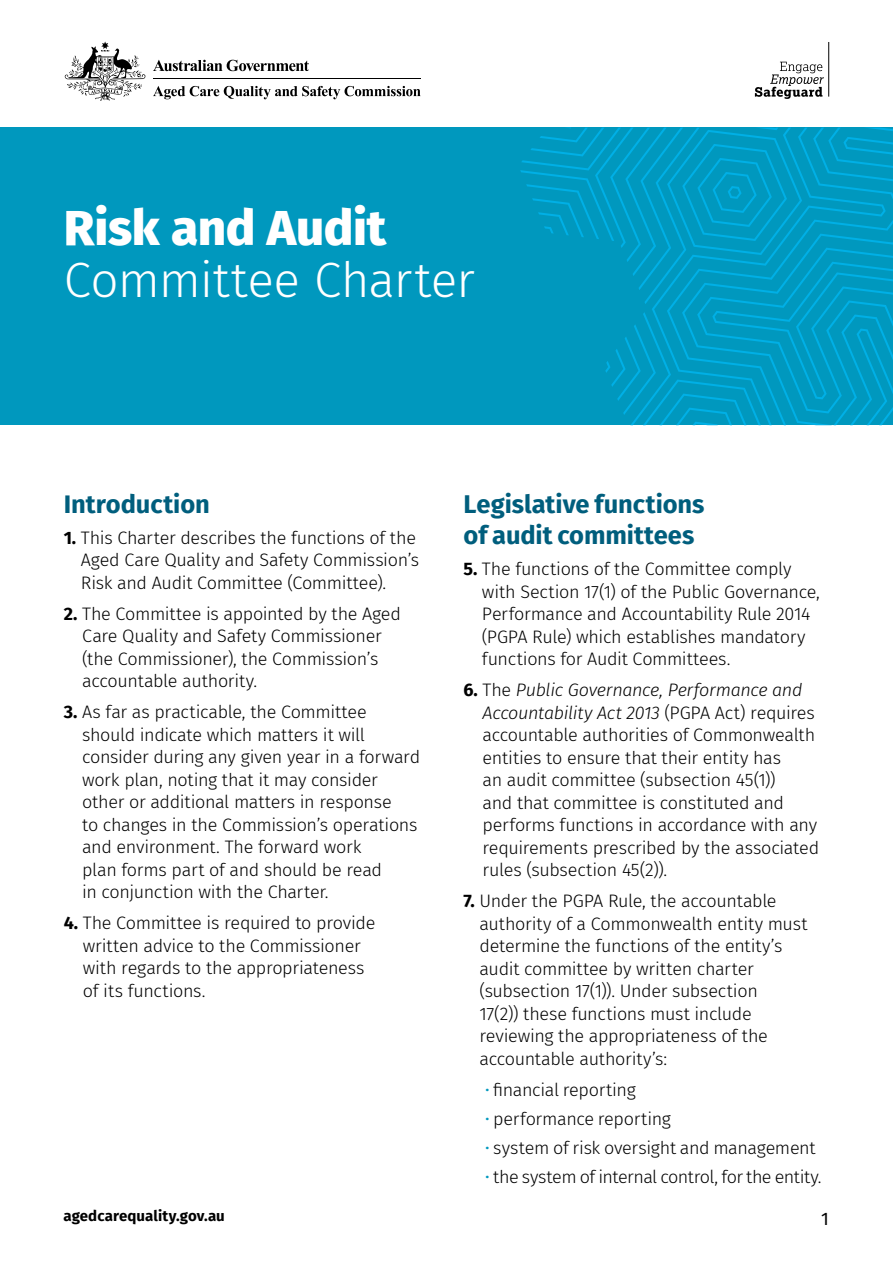
<style>
.page{position:relative;width:893px;height:1263px;background:#fff}
.page>*{position:absolute;margin:0;border:0;box-sizing:border-box;transform-origin:0 0}
.t1{font:300 49.5px "Fira Sans";letter-spacing:-.01em;color:#fff}
.t2{font:800 49.5px "Fira Sans";letter-spacing:-.005em;color:#fff}
.t3{font:700 25.5px/31.5px "Fira Sans";color:#005e7d}
.Body_Copy{font:300 18px/22.5px "Fira Sans";letter-spacing:-.02em;color:#000}
.t4{font:18px "Fira Sans";color:#000}
.t5{font:700 15px "Fira Sans";letter-spacing:.005em;color:#000}
.s1{font-weight:700}
.s2{font-style:italic}
.s3{color:#0098be}
</style>
<div class="page">
<svg style="left:153px;top:86px;width:268px;height:13px"></svg>
<svg style="left:153px;top:60px;width:156px;height:11px"></svg>
<svg style="left:65px;top:42px;width:81px;height:59px"></svg>
<hr style="left:153px;top:78px;width:268px;height:1px;background:#000">
<svg style="left:755px;top:62px;width:69px;height:37px"></svg>
<hr style="left:828px;top:42px;width:1px;height:55px;background:#000">
<div style="left:0;top:128px;width:893px;height:297px;background:#0098be"></div>
<svg style="left:605px;top:312px;width:47px;height:113px"></svg>
<svg style="left:652px;top:128px;width:241px;height:297px"></svg>
<svg style="left:520px;top:128px;width:282px;height:176px"></svg>
<h1 class="t2" style="left:64px;top:184px;width:324px">Risk and Audit</h1>
<h1 class="t1" style="left:64px;top:245px;width:413px">Committee Charter</h1>
<h2 class="t3" style="left:64px;top:486px;width:148px">Introduction</h2>
<p class="Body_Copy" style="left:81px;top:526px;width:340px;text-indent:-17px"><span class="s1">1.</span> This Charter describes the functions of the<br>Aged Care Quality and Safety Commission’s<br>Risk and Audit Committee (Committee).</p>
<p class="Body_Copy" style="left:82px;top:602px;width:320px;text-indent:-18px"><span class="s1">2.</span> The Committee is appointed by the Aged Care Quality and Safety Commissioner (the Commissioner), the Commission’s accountable authority.</p>
<p class="Body_Copy" style="left:82px;top:701px;width:340px;text-indent:-18px"><span class="s1">3.</span> As far as practicable, the Committee should indicate which matters it will consider during any given year in a forward work plan, noting that it may consider other or additional matters in response<br>to changes in the Commission’s operations and environment. The forward work<br>plan forms part of and should be read<br>in conjunction with the Charter.</p>
<p class="Body_Copy" style="left:83px;top:912px;width:294px;text-indent:-19px"><span class="s1">4.</span> The Committee is required to provide written advice to the Commissioner with regards to the appropriateness of its functions.</p>
<h2 class="t3" style="left:463px;top:486px;width:242px">Legislative functions of audit committees</h2>
<p class="Body_Copy" style="left:482px;top:558px;width:339px;text-indent:-18px"><span class="s1">5.</span> The functions of the Committee comply with Section 17(1) of the Public Governance, Performance and Accountability Rule 2014 (PGPA Rule) which establishes mandatory functions for Audit Committees.</p>
<p class="Body_Copy" style="left:483px;top:679px;width:338px;text-indent:-19px"><span class="s1">6.</span> The <span class="s2">Public Governance, Performance and Accountability Act 2013</span> (PGPA Act) requires accountable authorities of Commonwealth entities to ensure that their entity has<br>an audit committee (subsection 45(1))<br>and that committee is constituted and performs functions in accordance with any requirements prescribed by the associated rules (subsection 45(2)).</p>
<p class="Body_Copy" style="left:479px;top:890px;width:329px;text-indent:-16px"><span class="s1">7.</span> Under the PGPA Rule, the accountable authority of a Commonwealth entity must determine the functions of the entity’s audit committee by written charter (subsection 17(1)). Under subsection<br>17(2)) these functions must include reviewing the appropriateness of the accountable authority’s:</p>
<p class="Body_Copy" style="left:485px;top:1078px;width:153px"><span class="s3">•</span> financial reporting</p>
<p class="Body_Copy" style="left:485px;top:1107px;width:188px"><span class="s3">•</span> performance reporting</p>
<p class="Body_Copy" style="left:485px;top:1136px;width:332px"><span class="s3">•</span> system of risk oversight and management</p>
<p class="Body_Copy" style="left:485px;top:1165px;width:338px"><span class="s3">•</span> the system of internal control, for the entity.</p>
<p class="t5" style="left:63px;top:1203px;width:163px">agedcarequality.gov.au</p>
<p class="t4" style="left:821px;top:1205px;width:9px">1</p>
</div>
